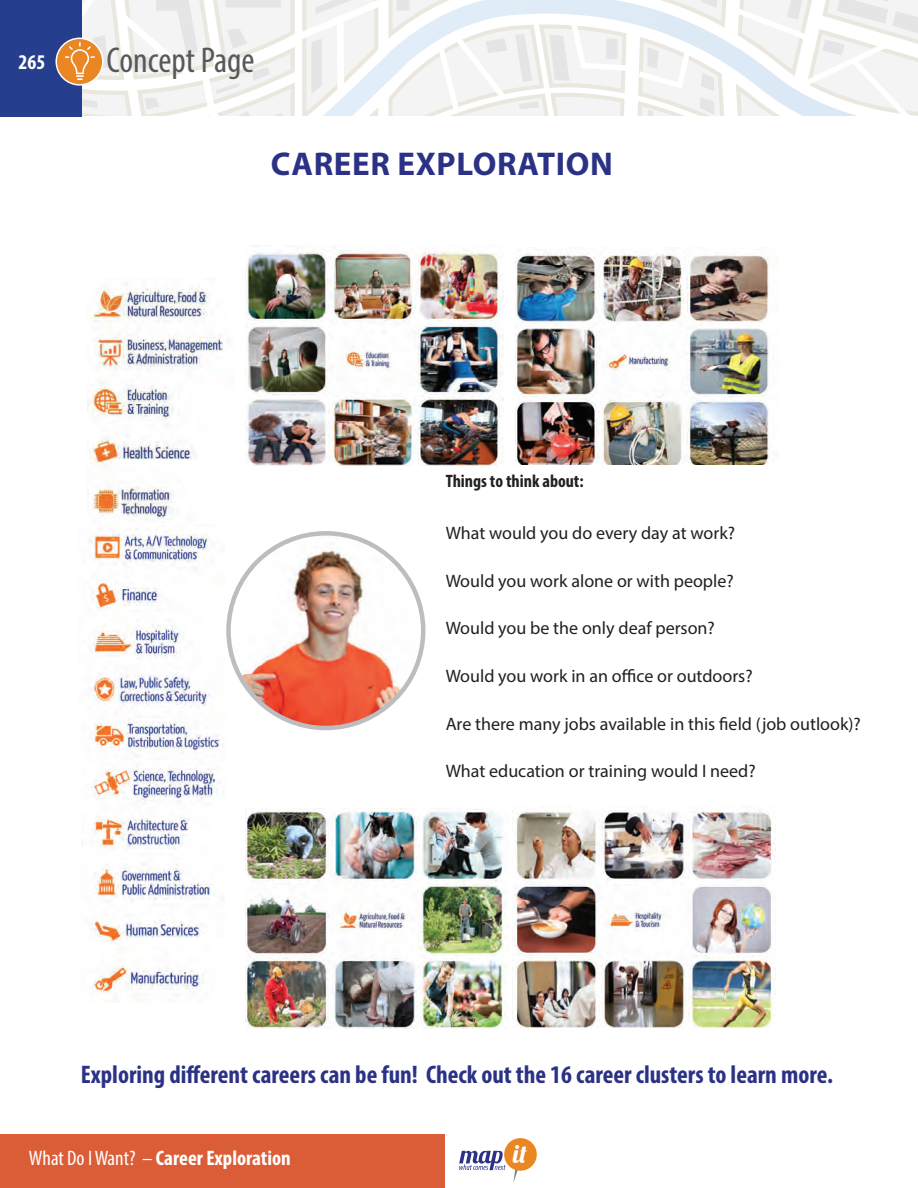
<style>
.page{position:relative;width:918px;height:1188px;background:#fff}
.page>*{position:absolute;margin:0;border:0;box-sizing:border-box;transform-origin:0 0}
.t1{font:condensed 36px "Myriad Pro";color:#57585a}
.t2{font:700 33px "Myriad Pro";letter-spacing:.02em;color:#2b3285}
.t3{font:700 condensed 25.5px "Myriad Pro";color:#2b3285}
.t4{font:25.35px "Lobster 1.3";color:#fff}
.t5{font:700 condensed 21px "Myriad Pro";color:#fff}
.t6{font:18px "Myriad Pro";color:#231f20}
.t7{font:700 condensed 18px "Myriad Pro";color:#231f20}
.s1{font-weight:400}
</style>
<div class="page">
<svg style="left:729px;top:0;width:189px;height:115px"></svg>
<svg style="left:0;top:0;width:729px;height:115px"></svg>
<img style="left:87px;top:282px;width:136px;height:241px">
<img style="left:88px;top:528px;width:136px;height:230px">
<img style="left:81px;top:768px;width:143px;height:235px">
<img style="left:245px;top:249px;width:258px;height:217px">
<img style="left:515px;top:247px;width:256px;height:218px">
<img style="left:231px;top:535px;width:192px;height:193px">
<div style="left:226px;top:531px;width:199px;height:199px;border:4px solid #bcbdc0;border-radius:50%"></div>
<img style="left:246px;top:808px;width:263px;height:220px">
<img style="left:514px;top:810px;width:262px;height:217px">
<svg style="left:513px;top:1169px;width:5px;height:14px"></svg>
<div style="left:504px;top:1138px;width:33px;height:33px;background:#eb8723;border-radius:50%"></div>
<svg style="left:459px;top:1151px;width:47px;height:19px"></svg>
<div style="left:0;top:1134px;width:445px;height:54px;background:#db5d38"></div>
<p class="t5" style="left:19px;top:49px;width:28px">265</p>
<h1 class="t1" style="left:107px;top:39px;width:150px">Concept Page</h1>
<h2 class="t2" style="left:271px;top:142px;width:344px">CAREER EXPLORATION</h2>
<p class="t7" style="left:446px;top:469px;width:140px">Things to think about:</p>
<p class="t6" style="left:446px;top:522px;width:291px">What would you do every day at work?</p>
<p class="t6" style="left:446px;top:569px;width:290px">Would you work alone or with people?</p>
<p class="t6" style="left:446px;top:617px;width:271px">Would you be the only deaf person?</p>
<p class="t6" style="left:446px;top:665px;width:309px">Would you work in an ofce or outdoors?</p>
<p class="t6" style="left:446px;top:712px;width:417px">Are there many jobs available in this feld (job outlook)?</p>
<p class="t6" style="left:446px;top:760px;width:312px">What education or training would I need?</p>
<h3 class="t3" style="left:81px;top:1059px;width:754px">Exploring diferent careers can be fun! Check out the 16 career clusters to learn more.</h3>
<p class="t5" style="left:29px;top:1145px;width:263px"><span class="s1">What Do I Want? –</span> Career Exploration</p>
<h3 class="t4" style="left:513px;top:1138px;width:16px">it</h3>
</div>
